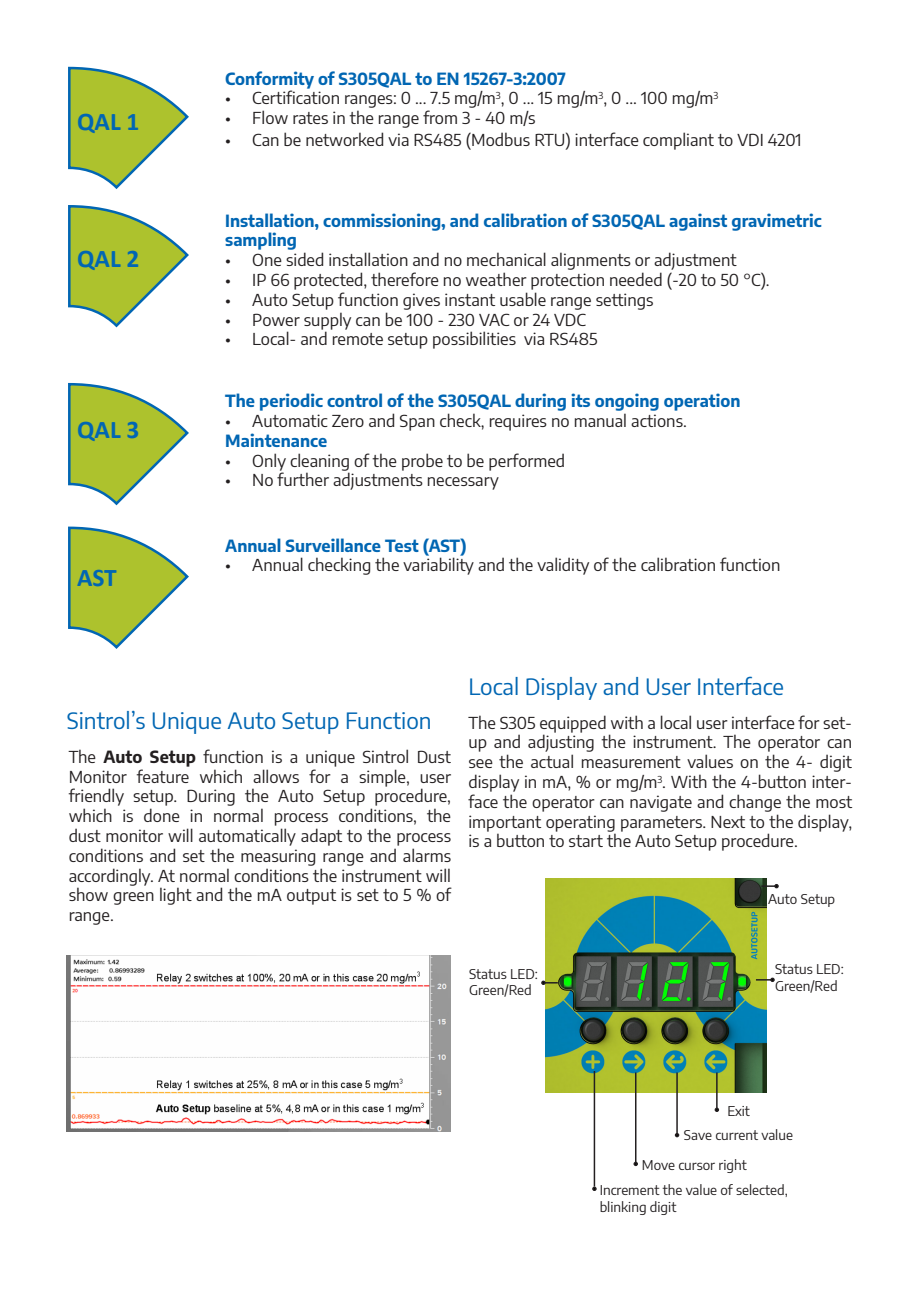
<style>
.page{position:relative;width:919px;height:1289px;background:#fff}
.page>*{position:absolute;margin:0;border:0;box-sizing:border-box;transform-origin:0 0}
.t1{font:700 25.5px "Calibri";color:#0166b3}
.t2{font:22.5px "Encode Sans";color:#0166b3}
.t3{font:16.5px/19.8px "Encode Sans";color:#231f20;text-align:justify}
.t4{font:700 16.5px/19.8px "Encode Sans";color:#0166b3}
.t5{font:13.5px/16.2px "Encode Sans";color:#231f20}
.s1{font-weight:700}
</style>
<div class="page">
<img style="left:67px;top:955px;width:383px;height:176px">
<img style="left:546px;top:878px;width:220px;height:214px">
<hr style="left:716px;top:1072px;width:1px;height:36px;background:#231f20">
<hr style="left:676px;top:1072px;width:1px;height:62px;background:#231f20">
<hr style="left:635px;top:1072px;width:1px;height:91px;background:#231f20">
<hr style="left:593px;top:1070px;width:2px;height:116px;background:#231f20">
<svg style="left:674px;top:1132px;width:5px;height:5px"></svg>
<svg style="left:714px;top:1107px;width:5px;height:4px"></svg>
<svg style="left:633px;top:1161px;width:5px;height:5px"></svg>
<svg style="left:592px;top:1186px;width:4px;height:4px"></svg>
<svg style="left:541px;top:980px;width:16px;height:5px"></svg>
<svg style="left:755px;top:977px;width:19px;height:5px"></svg>
<svg style="left:761px;top:884px;width:17px;height:4px"></svg>
<svg style="left:68px;top:66px;width:121px;height:123px"></svg>
<svg style="left:68px;top:205px;width:121px;height:123px"></svg>
<svg style="left:68px;top:382px;width:121px;height:124px"></svg>
<svg style="left:68px;top:526px;width:121px;height:123px"></svg>
<p class="t1" style="left:77px;top:103px;width:64px">QAL 1</p>
<p class="t1" style="left:77px;top:241px;width:64px">QAL 2</p>
<p class="t1" style="left:77px;top:412px;width:64px">QAL 3</p>
<p class="t1" style="left:77px;top:559px;width:41px">AST</p>
<p class="t4" style="left:225px;top:67px;width:342px">Conformity of S305QAL to EN 15267-3:2007</p>
<p class="t3" style="left:225px;top:88px;width:494px">• Certification ranges: 0 ... 7.5 mg/m<sup>3</sup>, 0 ... 15 mg/m<sup>3</sup>, 0 ... 100 mg/m<sup>3</sup></p>
<p class="t3" style="left:225px;top:107px;width:312px">• Flow rates in the range from 3 - 40 m/s</p>
<p class="t3" style="left:225px;top:129px;width:577px">• Can be networked via RS485 (Modbus RTU) interface compliant to VDI 4201</p>
<p class="t4" style="left:225px;top:209px;width:598px">Installation, commissioning, and calibration of S305QAL against gravimetric sampling</p>
<p class="t3" style="left:225px;top:249px;width:512px">• One sided installation and no mechanical alignments or adjustment</p>
<p class="t3" style="left:225px;top:269px;width:545px">• IP 66 protected, therefore no weather protection needed (-20 to 50 °C).</p>
<p class="t3" style="left:225px;top:289px;width:429px">• Auto Setup function gives instant usable range settings</p>
<p class="t3" style="left:225px;top:309px;width:362px">• Power supply can be 100 - 230 VAC or 24 VDC</p>
<p class="t3" style="left:225px;top:328px;width:373px">• Local- and remote setup possibilities via RS485</p>
<p class="t4" style="left:225px;top:390px;width:516px">The periodic control of the S305QAL during its ongoing operation</p>
<p class="t3" style="left:225px;top:410px;width:463px">• Automatic Zero and Span check, requires no manual actions.</p>
<p class="t4" style="left:225px;top:429px;width:103px">Maintenance</p>
<p class="t3" style="left:225px;top:450px;width:341px">• Only cleaning of the probe to be performed</p>
<p class="t3" style="left:225px;top:469px;width:275px">• No further adjustments necessary</p>
<p class="t4" style="left:225px;top:534px;width:243px">Annual Surveillance Test (AST)</p>
<p class="t3" style="left:225px;top:554px;width:556px">• Annual checking the variability and the validity of the calibration function</p>
<p class="t2" style="left:468px;top:670px;width:317px">Local Display and User Interface</p>
<p class="t2" style="left:67px;top:705px;width:366px">Sintrol’s Unique Auto Setup Function</p>
<p class="t3" style="left:69px;top:745px;width:384px">The <span class="s1">Auto Setup</span> function is a unique Sintrol Dust Monitor feature which allows for a simple, user friendly setup. During the Auto Setup procedure, which is done in normal process conditions, the dust monitor will automatically adapt to the process conditions and set the measuring range and alarms accordingly. At normal conditions the instrument will show green light and the mA output is set to 5 % of range.</p>
<p class="t3" style="left:468px;top:711px;width:385px">The S305 equipped with a local user interface for set&shy;up and adjusting the instrument. The operator can see the actual measurement values on the 4- digit display in mA, % or mg/m<sup>3</sup>. With the 4-button inter&shy;face the operator can navigate and change the most important operating parameters. Next to the display, is a button to start the Auto Setup procedure.</p>
<p class="t5" style="left:469px;top:965px;width:70px">Status LED:</p>
<p class="t5" style="left:469px;top:981px;width:64px">Green/Red</p>
<p class="t5" style="left:768px;top:890px;width:69px">Auto Setup</p>
<p class="t5" style="left:775px;top:960px;width:70px">Status LED:</p>
<p class="t5" style="left:775px;top:976px;width:64px">Green/Red</p>
<p class="t5" style="left:727px;top:1102px;width:24px">Exit</p>
<p class="t5" style="left:683px;top:1125px;width:111px">Save current value</p>
<p class="t5" style="left:641px;top:1156px;width:107px">Move cursor right</p>
<p class="t5" style="left:599px;top:1181px;width:190px">Increment the value of selected, blinking digit</p>
</div>
